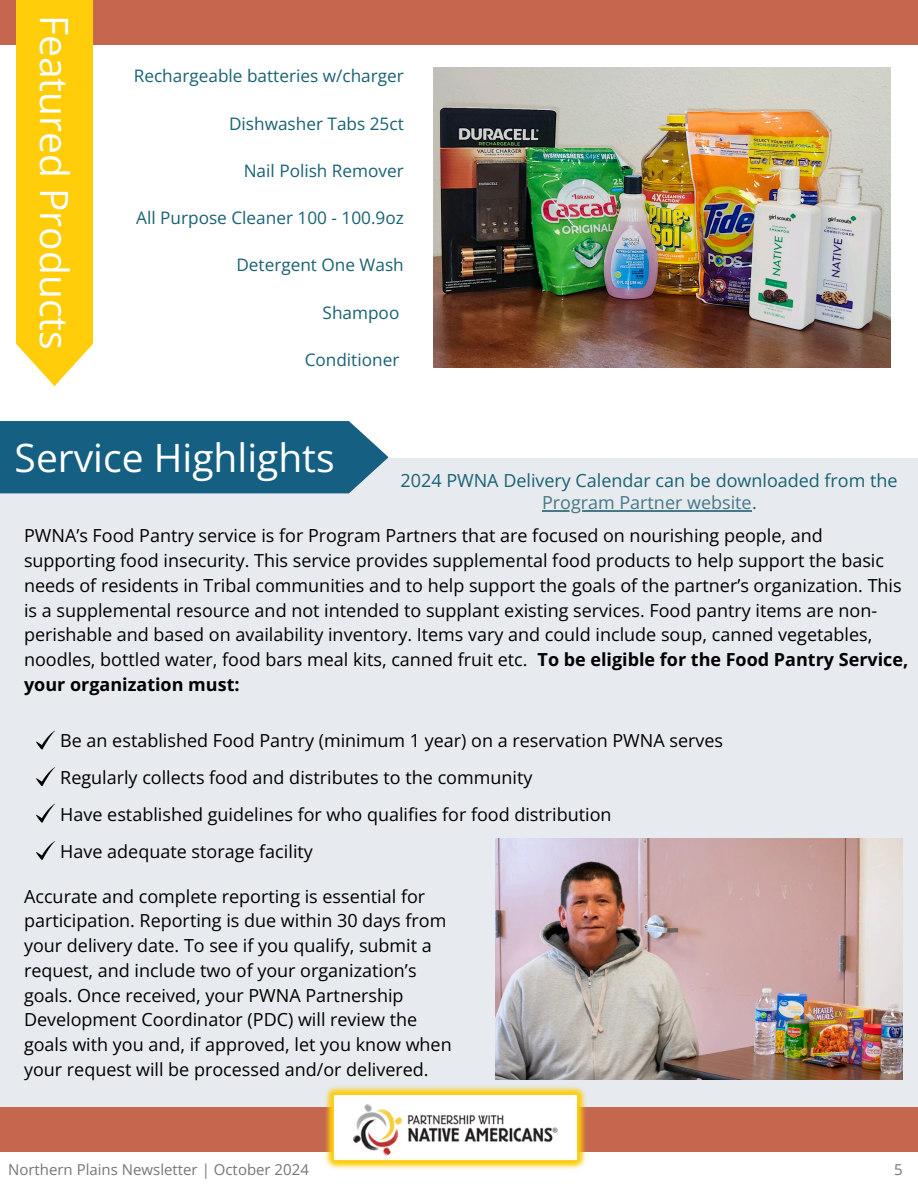
<style>
.page{position:relative;width:918px;height:1188px;background:#fff}
.page>*{position:absolute;margin:0;border:0;box-sizing:border-box;transform-origin:0 0}
.t1{font:39px "Open Sans";color:#fff}
.t2{font:18px/24.8px "Open Sans";color:#000}
.t3{font:18px "Open Sans";color:#186273}
.t4{font:18px "Open Sans";color:#467886}
.t5{font:700 18px "Open Sans";color:#000}
.t6{font:17.25px "Open Sans";color:#186273}
.t7{font:15px "Open Sans";color:#767676}
.s1{color:#186273}
.s2{font-weight:700}
</style>
<div class="page">
<div style="left:0;top:458px;width:918px;height:669px;background:#e7eaef"></div>
<div style="left:0;top:1107px;width:918px;height:45px;background:#c5664f"></div>
<div style="left:0;top:0;width:918px;height:45px;background:#c5664f"></div>
<div style="left:16px;top:0;width:77px;height:386px;background:#ffcd0a"></div>
<div style="left:0;top:421px;width:389px;height:72px;background:#156082"></div>
<img style="left:325px;top:1086px;width:261px;height:84px">
<svg style="left:36px;top:731px;width:19px;height:19px"></svg>
<svg style="left:36px;top:767px;width:19px;height:19px"></svg>
<svg style="left:36px;top:804px;width:19px;height:19px"></svg>
<svg style="left:36px;top:841px;width:19px;height:19px"></svg>
<img style="left:433px;top:67px;width:457px;height:301px">
<img style="left:495px;top:839px;width:407px;height:240px">
<hr style="left:542px;top:510px;width:210px;height:1px;background:#467886">
<h1 class="t1" style="left:82px;top:15px;width:337px;rotate:90deg">Featured Products</h1>
<h1 class="t6" style="left:134px;top:64px;width:272px">Rechargeable batteries w/charger</h1>
<h2 class="t6" style="left:229px;top:111px;width:176px">Dishwasher Tabs 25ct</h2>
<h2 class="t6" style="left:244px;top:158px;width:162px">Nail Polish Remover</h2>
<p class="t6" style="left:136px;top:206px;width:269px">All Purpose Cleaner 100 - 100.9oz</p>
<h2 class="t6" style="left:236px;top:253px;width:169px">Detergent One Wash</h2>
<h2 class="t6" style="left:323px;top:300px;width:78px">Shampoo</h2>
<h2 class="t6" style="left:305px;top:347px;width:96px">Conditioner</h2>
<h2 class="t1" style="left:15px;top:430px;width:322px">Service Highlights</h2>
<h2 class="t3" style="left:401px;top:468px;width:499px">2024 PWNA Delivery Calendar can be downloaded from the</h2>
<p class="t4" style="left:542px;top:490px;width:216px">Program Partner website<span class="s1">.</span></p>
<h2 class="t2" style="left:24px;top:523px;width:886px">PWNA’s Food Pantry service is for Program Partners that are focused on nourishing people, and supporting food insecurity. This service provides supplemental food products to help support the basic needs of residents in Tribal communities and to help support the goals of the partner’s organization. This is a supplemental resource and not intended to supplant existing services. Food pantry items are non&shy;perishable and based on availability inventory. Items vary and could include soup, canned vegetables, noodles, bottled water, food bars meal kits, canned fruit etc. <span class="s2">To be eligible for the Food Pantry Service,</span></h2>
<p class="t5" style="left:24px;top:672px;width:217px">your organization must:</p>
<p class="t2" style="left:60px;top:728px;width:664px">Be an established Food Pantry (minimum 1 year) on a reservation PWNA serves</p>
<p class="t2" style="left:60px;top:765px;width:474px">Regularly collects food and distributes to the community</p>
<p class="t2" style="left:60px;top:802px;width:553px">Have established guidelines for who qualifies for food distribution</p>
<h2 class="t2" style="left:60px;top:838px;width:254px">Have adequate storage facility</h2>
<p class="t2" style="left:24px;top:883px;width:429px">Accurate and complete reporting is essential for participation. Reporting is due within 30 days from your delivery date. To see if you qualify, submit a request, and include two of your organization’s goals. Once received, your PWNA Partnership Development Coordinator (PDC) will review the goals with you and, if approved, let you know when your request will be processed and/or delivered.</p>
<h2 class="t7" style="left:8px;top:1159px;width:302px">Northern Plains Newsletter | October 2024</h2>
<h2 class="t7" style="left:894px;top:1159px;width:10px">5</h2>
</div>
